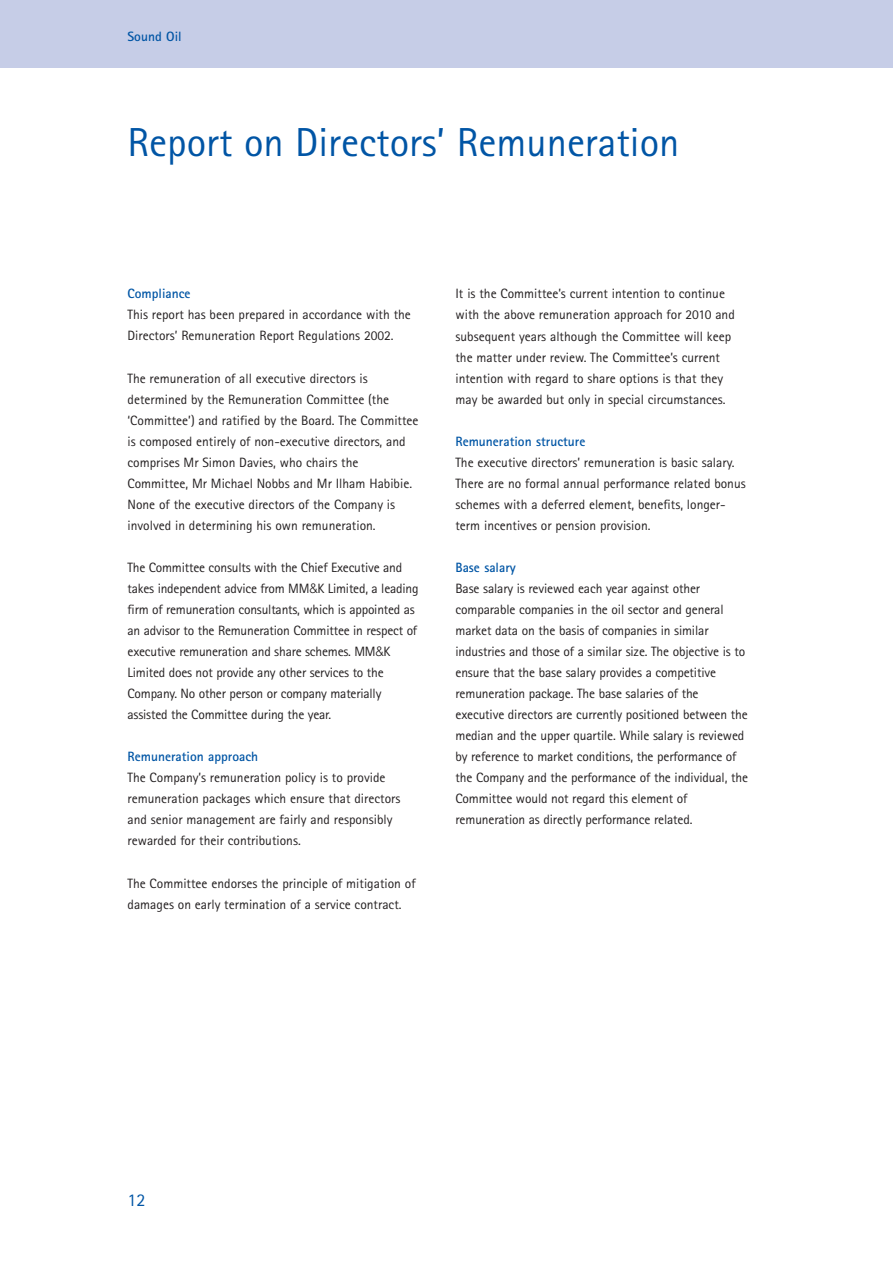
<style>
.page{position:relative;width:893px;height:1263px;background:#fff}
.page>*{position:absolute;margin:0;border:0;box-sizing:border-box;transform-origin:0 0}
.t1{font:40.5px "Rotis Sans Serif";color:#0155a5}
.t2{font:18px "Rotis Sans Serif";color:#0155a5}
.t3{font:13.5px/21px "Rotis Sans Serif";color:#231f20}
.t4{font:700 13.5px "Rotis Sans Serif";color:#0155a5}
.s1{font-weight:700;color:#0155a5}
.s2{font-family:"Helvetica Neue LT";font-weight:300}
</style>
<div class="page">
<div style="left:0;top:0;width:893px;height:68px;background:#c6cde7"></div>
<p class="t4" style="left:128px;top:31px;width:56px">Sound Oil</p>
<p class="t1" style="left:128px;top:127px;width:553px">Report on Directors’ Remuneration</p>
<p class="t3" style="left:128px;top:285px;width:285px"><span class="s1">Compliance<br></span>This report has been prepared in accordance with the<br>Directors’ Remuneration Report Regulations 2002.</p>
<p class="t3" style="left:128px;top:369px;width:293px">The remuneration of all executive directors is determined by the Remuneration Committee (the ‘Committee’) and ratified by the Board. The Committee is composed entirely of non-executive directors, and comprises Mr Simon Davies, who chairs the Committee, Mr Michael Nobbs and Mr Ilham Habibie.<br>None of the executive directors of the Company is involved in determining his own remuneration.</p>
<p class="t3" style="left:128px;top:558px;width:292px">The Committee consults with the Chief Executive and takes independent advice from MM<span class="s2">&amp;</span>K Limited, a leading firm of remuneration consultants, which is appointed as an advisor to the Remuneration Committee in respect of executive remuneration and share schemes. MM<span class="s2">&amp;</span>K Limited does not provide any other services to the Company. No other person or company materially assisted the Committee during the year.</p>
<p class="t3" style="left:128px;top:747px;width:274px"><span class="s1">Remuneration approach<br></span>The Company’s remuneration policy is to provide remuneration packages which ensure that directors and senior management are fairly and responsibly rewarded for their contributions.</p>
<p class="t3" style="left:128px;top:874px;width:290px">The Committee endorses the principle of mitigation of damages on early termination of a service contract.</p>
<p class="t3" style="left:455px;top:285px;width:281px">It is the Committee’s current intention to continue with the above remuneration approach for 2010 and subsequent years although the Committee will keep the matter under review. The Committee’s current intention with regard to share options is that they may be awarded but only in special circumstances.</p>
<p class="t3" style="left:455px;top:432px;width:292px"><span class="s1">Remuneration structure<br></span>The executive directors’ remuneration is basic salary.<br>There are no formal annual performance related bonus schemes with a deferred element, benefits, longer&shy;term incentives or pension provision.</p>
<p class="t3" style="left:455px;top:558px;width:294px"><span class="s1">Base salary<br></span>Base salary is reviewed each year against other comparable companies in the oil sector and general market data on the basis of companies in similar industries and those of a similar size. The objective is to ensure that the base salary provides a competitive remuneration package. The base salaries of the executive directors are currently positioned between the median and the upper quartile. While salary is reviewed by reference to market conditions, the performance of the Company and the performance of the individual, the Committee would not regard this element of remuneration as directly performance related.</p>
<p class="t2" style="left:128px;top:1193px;width:19px">12</p>
</div>
